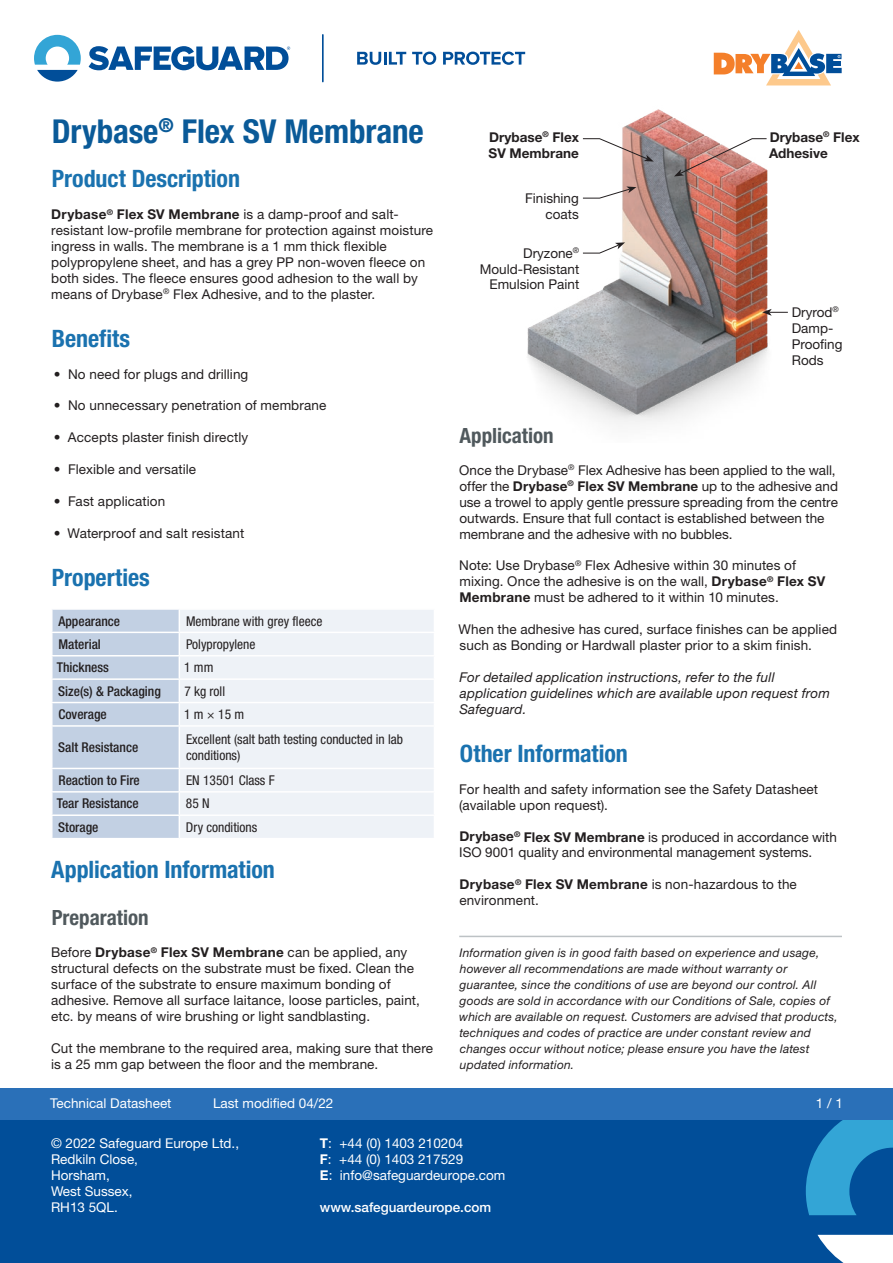
<style>
.page{position:relative;width:893px;height:1263px;background:#fff}
.page>*{position:absolute;margin:0;border:0;box-sizing:border-box;transform-origin:0 0}
.t1{font:700 condensed 33px "Helvetica Neue LT Std";letter-spacing:-.005em;color:#0a5a98}
.t2{font:700 condensed 24px "Helvetica Neue LT Std";color:#1a72af}
.t3{font:700 condensed 21px "Helvetica Neue LT Std";color:#50595d}
.t4{font:13.5px/15.9px "Helvetica Neue LT Std";letter-spacing:.01em;color:#231f20}
.t5{font:13.5px/15.9px "Helvetica Neue LT Std";color:#fff}
.t6{font:condensed 13.5px/15.9px "Helvetica Neue LT Std";color:#231f20}
.t7{font:italic 13.5px/15.9px "Helvetica Neue LT Std";letter-spacing:.01em;color:#231f20}
.t8{font:500 condensed 13.5px "Helvetica Neue LT Std";color:#231f20}
.t9{font:700 13.5px/15.9px "Helvetica Neue LT Std";color:#231f20}
.t10{font:500 13.5px "Helvetica Neue LT Std";color:#fff}
.t11{font:italic 12px/15.9px "Helvetica Neue LT Std";letter-spacing:.015em;color:#231f20}
.s1{font-weight:700}
</style>
<div class="page">
<div style="left:0;top:1103px;width:893px;height:160px;background:#014e99"></div>
<svg style="left:817px;top:1235px;width:76px;height:28px;background:#d7e3ef"></svg>
<svg style="left:806px;top:1119px;width:87px;height:96px"></svg>
<div style="left:0;top:1087px;width:893px;height:32px;background:#2a70b8"></div>
<svg style="left:357px;top:52px;width:49px;height:13px"></svg>
<svg style="left:412px;top:52px;width:24px;height:13px"></svg>
<svg style="left:443px;top:52px;width:82px;height:13px"></svg>
<svg style="left:89px;top:46px;width:201px;height:24px"></svg>
<svg style="left:34px;top:35px;width:47px;height:47px"></svg>
<hr style="left:322px;top:35px;width:2px;height:47px;background:#014e99">
<svg style="left:714px;top:30px;width:128px;height:55px"></svg>
<div style="left:180px;top:610px;width:254px;height:228px;background:#eef2f7"></div>
<hr style="left:179px;top:632px;width:256px;height:1px;background:#fff">
<hr style="left:179px;top:655px;width:256px;height:1px;background:#fff">
<hr style="left:179px;top:678px;width:256px;height:2px;background:#fff">
<hr style="left:179px;top:702px;width:256px;height:1px;background:#fff">
<hr style="left:179px;top:768px;width:256px;height:1px;background:#fff">
<hr style="left:179px;top:791px;width:256px;height:1px;background:#fff">
<hr style="left:179px;top:814px;width:256px;height:2px;background:#fff">
<svg style="left:52px;top:609px;width:127px;height:229px;background:#c5d2e4"></svg>
<hr style="left:179px;top:725px;width:256px;height:2px;background:#fff">
<hr style="left:459px;top:936px;width:383px;height:1px;background:#bdc2c5">
<img style="left:527px;top:109px;width:241px;height:315px">
<svg style="left:582px;top:138px;width:72px;height:24px"></svg>
<svg style="left:674px;top:138px;width:93px;height:38px"></svg>
<svg style="left:762px;top:309px;width:26px;height:7px"></svg>
<svg style="left:582px;top:242px;width:43px;height:12px"></svg>
<svg style="left:582px;top:186px;width:54px;height:13px"></svg>
<h1 class="t1" style="left:52px;top:111px;width:373px">Drybase<sup>®</sup> Flex SV Membrane</h1>
<h2 class="t2" style="left:52px;top:164px;width:190px">Product Description</h2>
<p class="t4" style="left:51px;top:206px;width:384px"><span class="s1">Drybase</span><sup>®</sup> <span class="s1">Flex SV Membrane</span> is a damp-proof and salt&shy;resistant low-profile membrane for protection against moisture ingress in walls. The membrane is a 1 mm thick flexible polypropylene sheet, and has a grey PP non-woven fleece on both sides. The fleece ensures good adhesion to the wall by means of Drybase<sup>®</sup> Flex Adhesive, and to the plaster.</p>
<h2 class="t2" style="left:52px;top:324px;width:80px">Benefits</h2>
<p class="t4" style="left:54px;top:366px;width:196px">• No need for plugs and drilling</p>
<p class="t4" style="left:54px;top:398px;width:274px">• No unnecessary penetration of membrane</p>
<p class="t4" style="left:54px;top:429px;width:196px">• Accepts plaster finish directly</p>
<p class="t4" style="left:54px;top:461px;width:144px">• Flexible and versatile</p>
<p class="t4" style="left:54px;top:493px;width:113px">• Fast application</p>
<p class="t4" style="left:54px;top:525px;width:192px">• Waterproof and salt resistant</p>
<h2 class="t2" style="left:52px;top:563px;width:100px">Properties</h2>
<p class="t8" style="left:58px;top:613px;width:63px">Appearance</p>
<p class="t6" style="left:186px;top:613px;width:138px">Membrane with grey fleece</p>
<p class="t8" style="left:58px;top:636px;width:44px">Material</p>
<p class="t6" style="left:186px;top:636px;width:71px">Polypropylene</p>
<p class="t8" style="left:57px;top:659px;width:54px">Thickness</p>
<p class="t6" style="left:184px;top:659px;width:31px">1 mm</p>
<p class="t8" style="left:58px;top:683px;width:104px">Size(s) &amp; Packaging</p>
<p class="t6" style="left:184px;top:683px;width:42px">7 kg roll</p>
<p class="t8" style="left:58px;top:706px;width:50px">Coverage</p>
<p class="t6" style="left:184px;top:706px;width:61px">1 m × 15 m</p>
<p class="t8" style="left:58px;top:739px;width:81px">Salt Resistance</p>
<p class="t6" style="left:186px;top:731px;width:219px">Excellent (salt bath testing conducted in lab conditions)</p>
<p class="t8" style="left:58px;top:772px;width:83px">Reaction to Fire</p>
<p class="t6" style="left:186px;top:772px;width:90px">EN 13501 Class F</p>
<p class="t8" style="left:57px;top:795px;width:83px">Tear Resistance</p>
<p class="t6" style="left:186px;top:795px;width:25px">85 N</p>
<p class="t8" style="left:58px;top:819px;width:42px">Storage</p>
<p class="t6" style="left:186px;top:819px;width:73px">Dry conditions</p>
<h2 class="t2" style="left:51px;top:854px;width:225px">Application Information</h2>
<h3 class="t3" style="left:52px;top:905px;width:98px">Preparation</h3>
<p class="t4" style="left:51px;top:944px;width:370px">Before <span class="s1">Drybase</span><sup>®</sup> <span class="s1">Flex SV Membrane</span> can be applied, any structural defects on the substrate must be fixed. Clean the surface of the substrate to ensure maximum bonding of adhesive. Remove all surface laitance, loose particles, paint, etc. by means of wire brushing or light sandblasting.</p>
<p class="t4" style="left:51px;top:1040px;width:384px">Cut the membrane to the required area, making sure that there is a 25 mm gap between the floor and the membrane.</p>
<p class="t9" style="left:489px;top:129px;width:92px">Drybase<sup>®</sup> Flex<br>SV Membrane</p>
<p class="t9" style="left:769px;top:129px;width:92px">Drybase<sup>®</sup> Flex<br>Adhesive</p>
<p class="t4" style="left:525px;top:190px;width:55px;text-align:right">Finishing coats</p>
<p class="t4" style="left:480px;top:245px;width:101px;text-align:right">Dryzone<sup>®<br></sup>Mould-Resistant<br>Emulsion Paint</p>
<p class="t4" style="left:792px;top:304px;width:52px">Dryrod<sup>®<br></sup>Damp-<br>Proofing<br>Rods</p>
<h3 class="t3" style="left:459px;top:423px;width:96px">Application</h3>
<p class="t4" style="left:459px;top:462px;width:380px">Once the Drybase<sup>®</sup> Flex Adhesive has been applied to the wall, offer the <span class="s1">Drybase</span><sup>®</sup> <span class="s1">Flex SV Membrane</span> up to the adhesive and use a trowel to apply gentle pressure spreading from the centre outwards. Ensure that full contact is established between the membrane and the adhesive with no bubbles.</p>
<p class="t4" style="left:459px;top:557px;width:367px">Note: Use Drybase<sup>®</sup> Flex Adhesive within 30 minutes of mixing. Once the adhesive is on the wall, <span class="s1">Drybase</span><sup>®</sup> <span class="s1">Flex SV<br>Membrane</span> must be adhered to it within 10 minutes.</p>
<p class="t4" style="left:459px;top:621px;width:380px">When the adhesive has cured, surface finishes can be applied such as Bonding or Hardwall plaster prior to a skim finish.</p>
<p class="t7" style="left:459px;top:669px;width:372px">For detailed application instructions, refer to the full application guidelines which are available upon request from<br>Safeguard.</p>
<h2 class="t2" style="left:460px;top:739px;width:170px">Other Information</h2>
<p class="t4" style="left:459px;top:781px;width:360px">For health and safety information see the Safety Datasheet (available upon request).</p>
<p class="t4" style="left:459px;top:828px;width:379px"><span class="s1">Drybase</span><sup>®</sup> <span class="s1">Flex SV Membrane</span> is produced in accordance with<br>ISO 9001 quality and environmental management systems.</p>
<p class="t4" style="left:459px;top:876px;width:339px"><span class="s1">Drybase</span><sup>®</sup> <span class="s1">Flex SV Membrane</span> is non-hazardous to the environment.</p>
<p class="t11" style="left:459px;top:945px;width:380px">Information given is in good faith based on experience and usage, however all recommendations are made without warranty or guarantee, since the conditions of use are beyond our control. All goods are sold in accordance with our Conditions of Sale, copies of which are available on request. Customers are advised that products, techniques and codes of practice are under constant review and changes occur without notice; please ensure you have the latest updated information.</p>
<p class="t5" style="left:50px;top:1095px;width:123px">Technical Datasheet</p>
<p class="t5" style="left:213px;top:1095px;width:122px">Last modified 04/22</p>
<p class="t5" style="left:816px;top:1095px;width:29px">1 / 1</p>
<p class="t5" style="left:51px;top:1135px;width:190px">© 2022 Safeguard Europe Ltd.,<br>Redkiln Close,<br>Horsham,<br>West Sussex,<br>RH13 5QL.</p>
<p class="t5" style="left:320px;top:1135px;width:187px"><span class="s1">T</span>: +44 (0) 1403 210204<br><span class="s1">F</span>: +44 (0) 1403 217529<br><span class="s1">E</span>: info@safeguardeurope.com</p>
<p class="t10" style="left:320px;top:1199px;width:173px">www.safeguardeurope.com</p>
</div>
